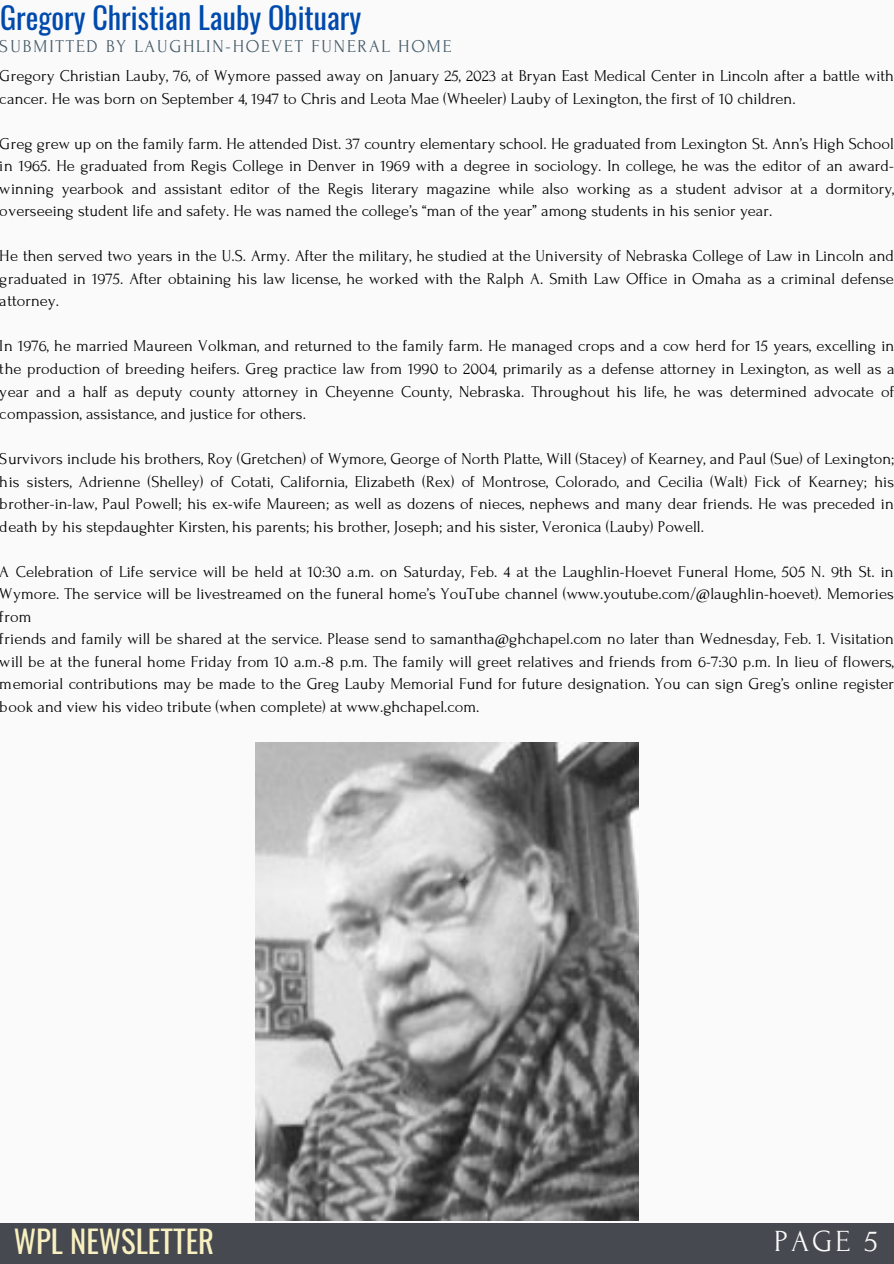
<style>
.page{position:relative;width:894px;height:1264px;background:#fff}
.page>*{position:absolute;margin:0;border:0;box-sizing:border-box;transform-origin:0 0}
.t1{font:30.75px "Oswald";color:#f9f0c1}
.t2{font:30.75px "Forum";color:#fafafa}
.t3{font:30px "Oswald";color:#004aad}
.t4{font:18px "Forum";letter-spacing:.1em;color:#435967}
.t5{font:16.5px/22.5px "Forum";color:#000;text-align:justify}
</style>
<div class="page">
<div style="left:0;top:0;width:893px;height:1263px;background:#fafafa"></div>
<img style="left:256px;top:742px;width:382px;height:478px">
<div style="left:0;top:1223px;width:893px;height:40px;background:#464a50"></div>
<h2 class="t3" style="left:0;top:-5px;width:362px">Gregory Christian Lauby Obituary</h2>
<p class="t5" style="left:0;top:65px;width:895px">Gregory Christian Lauby, 76, of Wymore passed away on January 25, 2023 at Bryan East Medical Center in Lincoln after a battle with cancer. He was born on September 4, 1947 to Chris and Leota Mae (Wheeler) Lauby of Lexington, the first of 10 children.</p>
<p class="t5" style="left:0;top:132px;width:895px">Greg grew up on the family farm. He attended Dist. 37 country elementary school. He graduated from Lexington St. Ann’s High School in 1965. He graduated from Regis College in Denver in 1969 with a degree in sociology. In college, he was the editor of an award&shy;winning yearbook and assistant editor of the Regis literary magazine while also working as a student advisor at a dormitory, overseeing student life and safety. He was named the college’s “man of the year” among students in his senior year.</p>
<p class="t5" style="left:0;top:245px;width:895px">He then served two years in the U.S. Army. After the military, he studied at the University of Nebraska College of Law in Lincoln and graduated in 1975. After obtaining his law license, he worked with the Ralph A. Smith Law Office in Omaha as a criminal defense attorney.</p>
<p class="t5" style="left:0;top:335px;width:896px">In 1976, he married Maureen Volkman, and returned to the family farm. He managed crops and a cow herd for 15 years, excelling in the production of breeding heifers. Greg practice law from 1990 to 2004, primarily as a defense attorney in Lexington, as well as a year and a half as deputy county attorney in Cheyenne County, Nebraska. Throughout his life, he was determined advocate of compassion, assistance, and justice for others.</p>
<p class="t5" style="left:0;top:448px;width:895px">Survivors include his brothers, Roy (Gretchen) of Wymore, George of North Platte, Will (Stacey) of Kearney, and Paul (Sue) of Lexington; his sisters, Adrienne (Shelley) of Cotati, California, Elizabeth (Rex) of Montrose, Colorado, and Cecilia (Walt) Fick of Kearney; his brother-in-law, Paul Powell; his ex-wife Maureen; as well as dozens of nieces, nephews and many dear friends. He was preceded in death by his stepdaughter Kirsten, his parents; his brother, Joseph; and his sister, Veronica (Lauby) Powell.</p>
<p class="t5" style="left:0;top:560px;width:895px;text-align:left">A Celebration of Life service will be held at 10:30 a.m. on Saturday, Feb. 4 at the Laughlin-Hoevet Funeral Home, 505 N. 9th St. in Wymore. The service will be livestreamed on the funeral home’s YouTube channel (www.youtube.com/@laughlin-hoevet). Memories from<br>friends and family will be shared at the service. Please send to samantha@ghchapel.com no later than Wednesday, Feb. 1. Visitation will be at the funeral home Friday from 10 a.m.-8 p.m. The family will greet relatives and friends from 6-7:30 p.m. In lieu of flowers, memorial contributions may be made to the Greg Lauby Memorial Fund for future designation. You can sign Greg’s online register book and view his video tribute (when complete) at www.ghchapel.com.</p>
<p class="t4" style="left:0;top:37px;width:453px">SUBMITTED BY LAUGHLIN-HOEVET FUNERAL HOME</p>
<h1 class="t1" style="left:14px;top:1217px;width:202px">WPL NEWSLETTER</h1>
<h1 class="t2" style="left:773px;top:1224px;width:105px">PAGE 5</h1>
</div>
